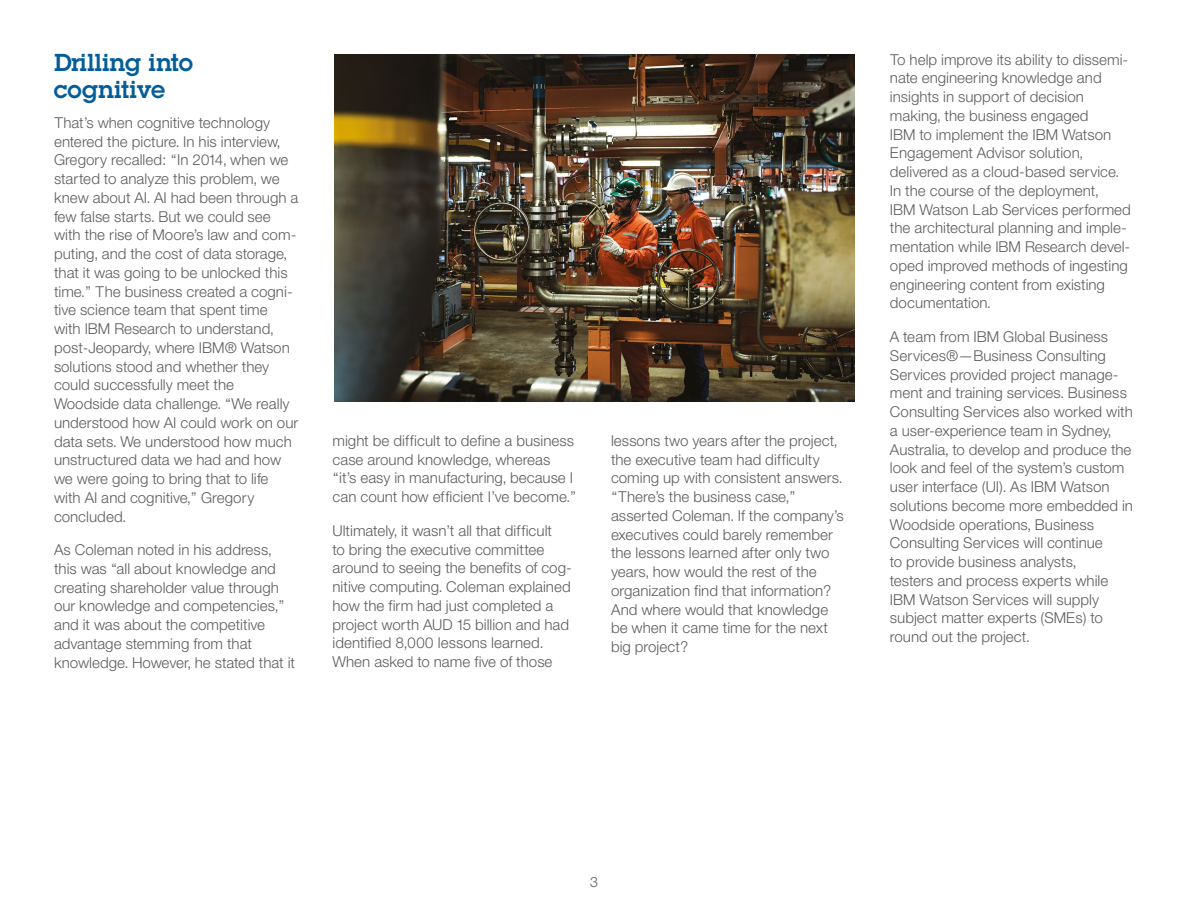
<style>
.page{position:relative;width:1188px;height:918px;background:#fff}
.page>*{position:absolute;margin:0;border:0;box-sizing:border-box;transform-origin:0 0}
.t1{font:24px/27px "Lubalin Demifor IBM";color:#045d99}
.t2{font:15px/18.8px "Helv Neue Lightfor IBM";color:#5f5b5c}
.t3{font:14.25px "Helv Neue Lightfor IBM";color:#5f5b5c}
</style>
<div class="page">
<img style="left:334px;top:54px;width:520px;height:347px">
<h2 class="t1" style="left:54px;top:49px;width:140px">Drilling into cognitive</h2>
<p class="t2" style="left:54px;top:113px;width:246px">That’s when cognitive technology entered the picture. In his interview, Gregory recalled: “In 2014, when we started to analyze this problem, we knew about AI. AI had been through a few false starts. But we could see with the rise of Moore’s law and com&shy;puting, and the cost of data storage, that it was going to be unlocked this time.” The business created a cogni&shy;tive science team that spent time<br>with IBM Research to understand, post-Jeopardy, where IBM® Watson solutions stood and whether they could successfully meet the Woodside data challenge. “We really understood how AI could work on our data sets. We understood how much unstructured data we had and how we were going to bring that to life with AI and cognitive,” Gregory concluded.</p>
<p class="t2" style="left:54px;top:540px;width:243px">As Coleman noted in his address, this was “all about knowledge and creating shareholder value through our knowledge and competencies,” and it was about the competitive advantage stemming from that knowledge. However, he stated that it</p>
<p class="t2" style="left:333px;top:431px;width:246px">might be difficult to define a business case around knowledge, whereas “it’s easy in manufacturing, because I can count how efficient I’ve become.”</p>
<p class="t2" style="left:333px;top:521px;width:241px">Ultimately, it wasn’t all that difficult<br>to bring the executive committee around to seeing the benefits of cog&shy;nitive computing. Coleman explained how the firm had just completed a project worth AUD 15 billion and had identified 8,000 lessons learned.<br>When asked to name five of those</p>
<p class="t2" style="left:611px;top:431px;width:234px">lessons two years after the project, the executive team had difficulty coming up with consistent answers. “There’s the business case,” asserted Coleman. If the company’s executives could barely remember the lessons learned after only two years, how would the rest of the organization find that information?<br>And where would that knowledge be when it came time for the next big project?</p>
<p class="t2" style="left:890px;top:50px;width:243px">To help improve its ability to dissemi&shy;nate engineering knowledge and insights in support of decision making, the business engaged<br>IBM to implement the IBM Watson<br>Engagement Advisor solution, delivered as a cloud-based service.<br>In the course of the deployment,<br>IBM Watson Lab Services performed the architectural planning and imple&shy;mentation while IBM Research devel&shy;oped improved methods of ingesting engineering content from existing documentation.</p>
<p class="t2" style="left:890px;top:327px;width:245px">A team from IBM Global Business Services®—Business Consulting Services provided project manage&shy;ment and training services. Business Consulting Services also worked with a user-experience team in Sydney, Australia, to develop and produce the look and feel of the system’s custom user interface (UI). As IBM Watson solutions become more embedded in Woodside operations, Business Consulting Services will continue<br>to provide business analysts,<br>testers and process experts while IBM Watson Services will supply subject matter experts (SMEs) to round out the project.</p>
<p class="t3" style="left:590px;top:873px;width:10px">3</p>
</div>
